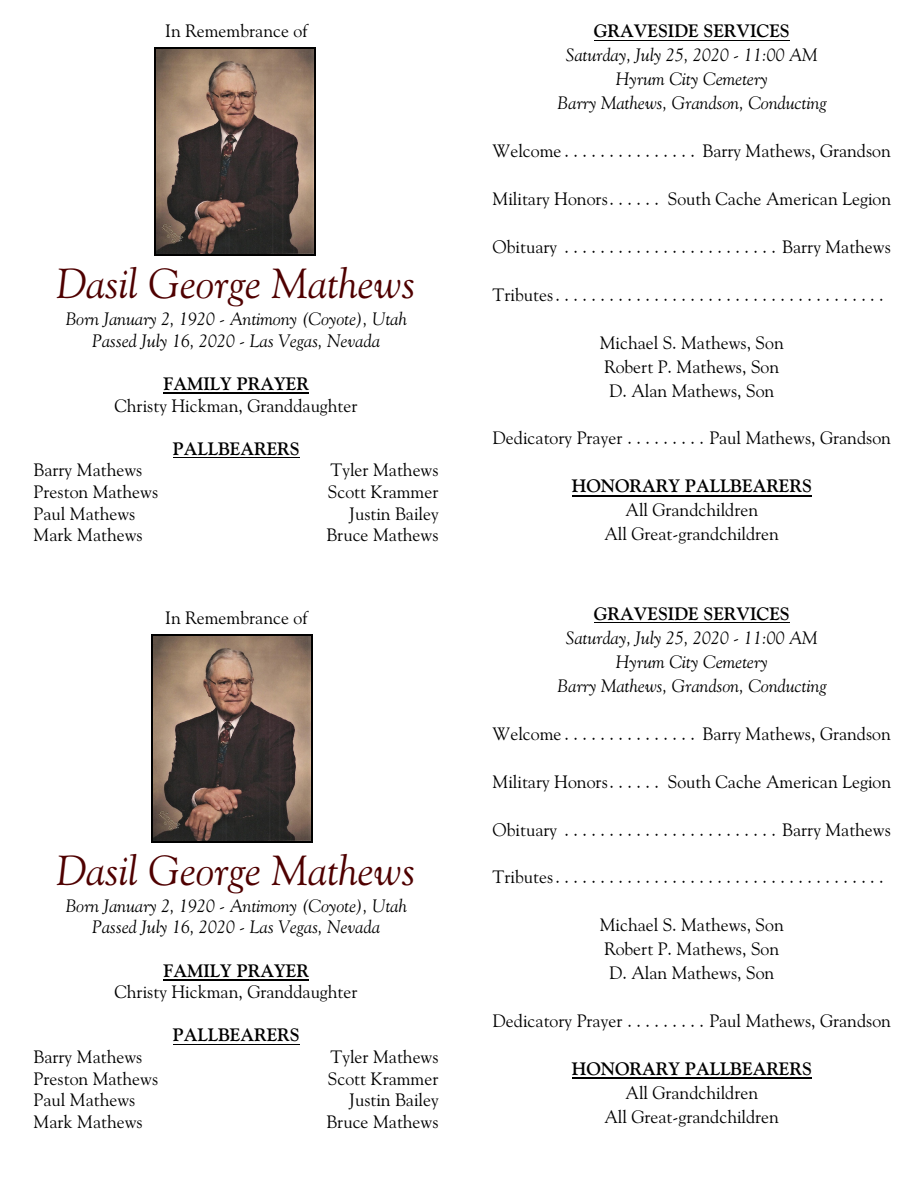
<style>
.page{position:relative;width:918px;height:1188px;background:#fff}
.page>*{position:absolute;margin:0;border:0;box-sizing:border-box;transform-origin:0 0}
.t1{font:italic 42px "Goudy Old Style BT";color:#4f0000}
.t2{font:18px/24px "Goudy Old Style BT";color:#000}
.t3{font:italic 18px/24px "Goudy Old Style BT";color:#000;text-align:center}
.t4{font:700 18px "Goudy Old Style BT";color:#000}
</style>
<div class="page">
<img style="left:155px;top:49px;width:159px;height:206px">
<hr style="left:154px;top:47px;width:1px;height:209px;background:#000">
<hr style="left:314px;top:47px;width:2px;height:209px;background:#000">
<hr style="left:154px;top:47px;width:162px;height:2px;background:#000">
<hr style="left:154px;top:255px;width:162px;height:1px;background:#000">
<img style="left:153px;top:636px;width:159px;height:206px">
<hr style="left:151px;top:634px;width:1px;height:209px;background:#000">
<hr style="left:312px;top:634px;width:1px;height:209px;background:#000">
<hr style="left:151px;top:634px;width:162px;height:2px;background:#000">
<hr style="left:151px;top:842px;width:162px;height:1px;background:#000">
<hr style="left:164px;top:393px;width:145px;height:1px;background:#000">
<hr style="left:173px;top:457px;width:127px;height:1px;background:#000">
<hr style="left:164px;top:979px;width:145px;height:1px;background:#000">
<hr style="left:173px;top:1044px;width:127px;height:1px;background:#000">
<hr style="left:594px;top:40px;width:196px;height:1px;background:#000">
<hr style="left:572px;top:495px;width:240px;height:1px;background:#000">
<hr style="left:594px;top:622px;width:196px;height:1px;background:#000">
<hr style="left:572px;top:1078px;width:240px;height:1px;background:#000">
<p class="t2" style="left:165px;top:21px;width:144px">In Remembrance of</p>
<h1 class="t1" style="left:56px;top:266px;width:361px">Dasil George Mathews</h1>
<p class="t3" style="left:66px;top:310px;width:343px;line-height:21.6px">Born January 2, 1920 - Antimony (Coyote), Utah<br>Passed July 16, 2020 - Las Vegas, Nevada</p>
<p class="t4" style="left:164px;top:376px;width:147px">FAMILY PRAYER</p>
<p class="t2" style="left:115px;top:395px;width:244px">Christy Hickman, Granddaughter</p>
<p class="t4" style="left:173px;top:441px;width:128px">PALLBEARERS</p>
<p class="t2" style="left:34px;top:460px;width:110px">Barry Mathews</p>
<p class="t2" style="left:331px;top:460px;width:109px">Tyler Mathews</p>
<p class="t2" style="left:34px;top:481px;width:126px">Preston Mathews</p>
<p class="t2" style="left:328px;top:481px;width:112px">Scott Krammer</p>
<p class="t2" style="left:34px;top:503px;width:103px">Paul Mathews</p>
<p class="t2" style="left:349px;top:503px;width:91px">Justin Bailey</p>
<p class="t2" style="left:34px;top:525px;width:111px">Mark Mathews</p>
<p class="t2" style="left:327px;top:525px;width:114px">Bruce Mathews</p>
<p class="t2" style="left:165px;top:607px;width:144px">In Remembrance of</p>
<h1 class="t1" style="left:56px;top:853px;width:361px">Dasil George Mathews</h1>
<p class="t3" style="left:66px;top:896px;width:343px;line-height:21.6px">Born January 2, 1920 - Antimony (Coyote), Utah<br>Passed July 16, 2020 - Las Vegas, Nevada</p>
<p class="t4" style="left:164px;top:963px;width:147px">FAMILY PRAYER</p>
<p class="t2" style="left:115px;top:982px;width:244px">Christy Hickman, Granddaughter</p>
<p class="t4" style="left:173px;top:1028px;width:128px">PALLBEARERS</p>
<p class="t2" style="left:34px;top:1046px;width:110px">Barry Mathews</p>
<p class="t2" style="left:331px;top:1046px;width:109px">Tyler Mathews</p>
<p class="t2" style="left:34px;top:1068px;width:126px">Preston Mathews</p>
<p class="t2" style="left:328px;top:1068px;width:112px">Scott Krammer</p>
<p class="t2" style="left:34px;top:1090px;width:103px">Paul Mathews</p>
<p class="t2" style="left:349px;top:1090px;width:91px">Justin Bailey</p>
<p class="t2" style="left:34px;top:1111px;width:111px">Mark Mathews</p>
<p class="t2" style="left:327px;top:1111px;width:114px">Bruce Mathews</p>
<p class="t4" style="left:594px;top:24px;width:198px">GRAVESIDE SERVICES</p>
<p class="t3" style="left:558px;top:45px;width:271px">Saturday, July 25, 2020 - 11:00 AM<br>Hyrum City Cemetery<br>Barry Mathews, Grandson, Conducting</p>
<p class="t2" style="left:493px;top:140px;width:400px">Welcome . . . . . . . . . . . . . . . Barry Mathews, Grandson</p>
<p class="t2" style="left:493px;top:188px;width:400px">Military Honors. . . . . . South Cache American Legion</p>
<p class="t2" style="left:493px;top:236px;width:400px">Obituary ........................Barry Mathews</p>
<p class="t2" style="left:493px;top:284px;width:393px">Tributes.....................................</p>
<p class="t2" style="left:600px;top:332px;width:186px">Michael S. Mathews, Son<br>Robert P. Mathews, Son<br>D. Alan Mathews, Son</p>
<p class="t2" style="left:493px;top:428px;width:400px">Dedicatory Prayer . . . . . . . . . Paul Mathews, Grandson</p>
<p class="t4" style="left:572px;top:479px;width:242px">HONORARY PALLBEARERS</p>
<p class="t2" style="left:604px;top:500px;width:176px;text-align:center">All Grandchildren<br>All Great-grandchildren</p>
<p class="t4" style="left:594px;top:606px;width:198px">GRAVESIDE SERVICES</p>
<p class="t3" style="left:558px;top:627px;width:271px">Saturday, July 25, 2020 - 11:00 AM<br>Hyrum City Cemetery<br>Barry Mathews, Grandson, Conducting</p>
<p class="t2" style="left:493px;top:723px;width:400px">Welcome . . . . . . . . . . . . . . . Barry Mathews, Grandson</p>
<p class="t2" style="left:493px;top:771px;width:400px">Military Honors. . . . . . South Cache American Legion</p>
<p class="t2" style="left:493px;top:819px;width:400px">Obituary ........................Barry Mathews</p>
<p class="t2" style="left:493px;top:867px;width:393px">Tributes.....................................</p>
<p class="t2" style="left:600px;top:915px;width:186px">Michael S. Mathews, Son<br>Robert P. Mathews, Son<br>D. Alan Mathews, Son</p>
<p class="t2" style="left:493px;top:1010px;width:400px">Dedicatory Prayer . . . . . . . . . Paul Mathews, Grandson</p>
<p class="t4" style="left:572px;top:1061px;width:242px">HONORARY PALLBEARERS</p>
<p class="t2" style="left:604px;top:1082px;width:176px;text-align:center">All Grandchildren<br>All Great-grandchildren</p>
</div>
